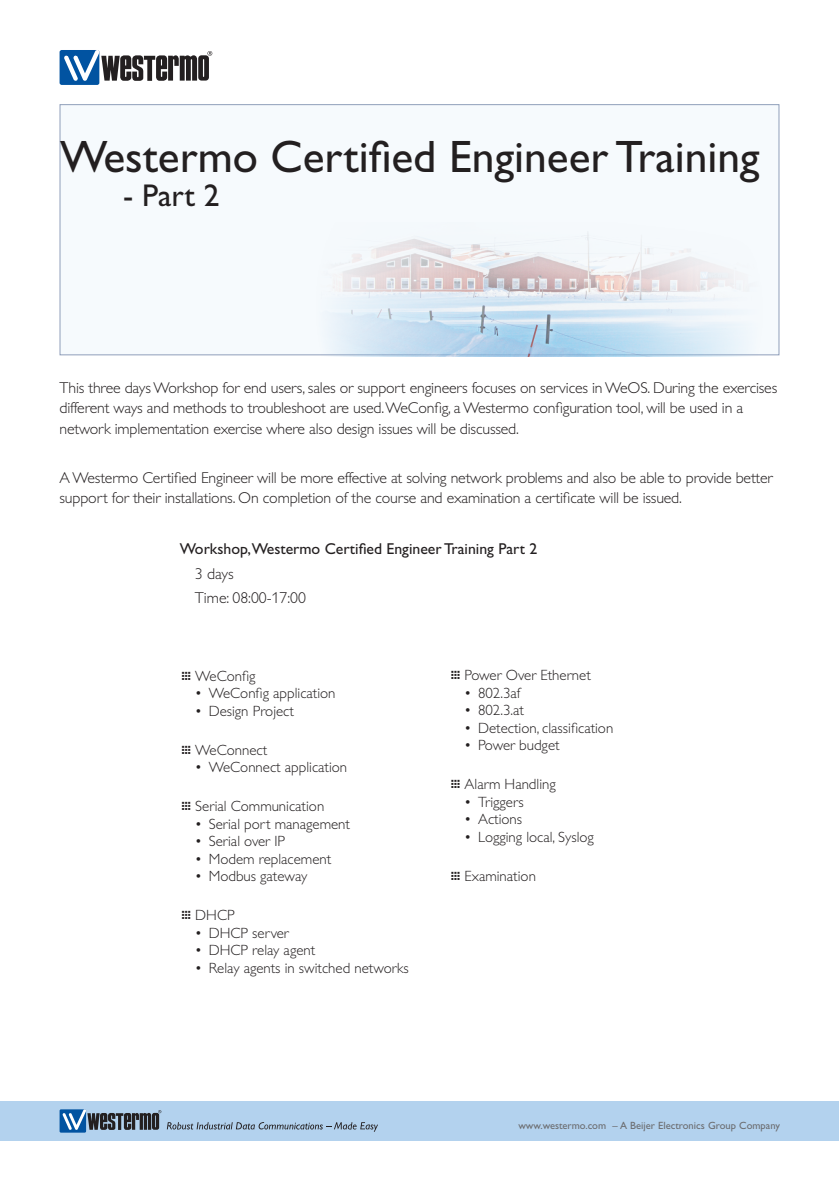
<style>
.page{position:relative;width:839px;height:1186px;background:#fff}
.page>*{position:absolute;margin:0;border:0;box-sizing:border-box;transform-origin:0 0}
.Hedline_page1{font:45.5px "Gill Alt One Mod";color:#231f20}
.Hedline2_page1{font:31.5px "Gill Alt One Mod";color:#231f20}
.t1{font:300 15.75px/20.5px "Gill Alt One Mod";letter-spacing:-.01em;color:#231f20}
.t2{font:15.75px "Gill Alt One Mod";color:#231f20}
.bullet2{font:300 14.88px "Gill Alt One Mod";color:#231f20}
.Bullet1{font:300 14.88px "Gill Alt One Mod";color:#231f20}
.t3{font:10.5px "Gill Alt One Mod";color:#6c6d70}
.s1{font-weight:400}
</style>
<div class="page">
<div style="left:0;top:1101px;width:838px;height:40px;background:#b3d2ee"></div>
<div style="left:60px;top:1109px;width:26px;height:23px;background:#0153a1"></div>
<svg style="left:62px;top:1109px;width:99px;height:21px"></svg>
<svg style="left:167px;top:1122px;width:211px;height:9px"></svg>
<div style="left:60px;top:50px;width:39px;height:35px;background:#0153a1;border-radius:2px"></div>
<svg style="left:64px;top:50px;width:148px;height:31px"></svg>
<div style="left:60px;top:104px;width:719px;height:251px;background:#f6fafd;border:1px solid #8f9fba"></div>
<img style="left:299px;top:222px;width:479px;height:134px">
<p class="Hedline_page1" style="left:60px;top:131px;width:701px">Westermo Certified Engineer Training</p>
<p class="Hedline2_page1" style="left:123px;top:178px;width:98px">- Part 2</p>
<p class="t1" style="left:60px;top:377px;width:719px">This three days Workshop for end users, sales or support engineers focuses on services in WeOS. During the exercises different ways and methods to troubleshoot are used.WeConfig, a Westermo configuration tool, will be used in a network implementation exercise where also design issues will be discussed.</p>
<p class="t1" style="left:60px;top:467px;width:714px">A Westermo Certified Engineer will be more effective at solving network problems and also be able to provide better support for their installations. On completion of the course and examination a certificate will be issued.</p>
<p class="t2" style="left:180px;top:540px;width:359px">Workshop,Westermo Certified Engineer Training Part 2</p>
<p class="t1" style="left:195px;top:563px;width:40px">3 days</p>
<p class="t1" style="left:195px;top:588px;width:113px">Time: 08:00-17:00</p>
<p class="Bullet1" style="left:181px;top:667px;width:76px"><span class="s1">…</span> WeConfig</p>
<p class="bullet2" style="left:195px;top:685px;width:142px">• WeConfig application</p>
<p class="bullet2" style="left:195px;top:702px;width:101px">• Design Project</p>
<p class="Bullet1" style="left:181px;top:741px;width:87px"><span class="s1">…</span> WeConnect</p>
<p class="bullet2" style="left:195px;top:759px;width:154px">• WeConnect application</p>
<p class="Bullet1" style="left:181px;top:797px;width:144px"><span class="s1">…</span> Serial Communication</p>
<p class="bullet2" style="left:195px;top:815px;width:157px">• Serial port management</p>
<p class="bullet2" style="left:195px;top:832px;width:92px">• Serial over IP</p>
<p class="bullet2" style="left:195px;top:850px;width:138px">• Modem replacement</p>
<p class="bullet2" style="left:195px;top:867px;width:114px">• Modbus gateway</p>
<p class="Bullet1" style="left:181px;top:906px;width:55px"><span class="s1">…</span> DHCP</p>
<p class="bullet2" style="left:195px;top:924px;width:96px">• DHCP server</p>
<p class="bullet2" style="left:195px;top:941px;width:122px">• DHCP relay agent</p>
<p class="bullet2" style="left:195px;top:959px;width:216px">• Relay agents in switched networks</p>
<p class="Bullet1" style="left:450px;top:667px;width:142px"><span class="s1">…</span> Power Over Ethernet</p>
<p class="bullet2" style="left:464px;top:684px;width:58px">• 802.3af</p>
<p class="bullet2" style="left:464px;top:702px;width:61px">• 802.3.at</p>
<p class="bullet2" style="left:464px;top:719px;width:151px">• Detection, classification</p>
<p class="bullet2" style="left:464px;top:737px;width:97px">• Power budget</p>
<p class="Bullet1" style="left:450px;top:776px;width:107px"><span class="s1">…</span> Alarm Handling</p>
<p class="bullet2" style="left:464px;top:793px;width:61px">• Triggers</p>
<p class="bullet2" style="left:464px;top:811px;width:60px">• Actions</p>
<p class="bullet2" style="left:464px;top:828px;width:131px">• Logging local, Syslog</p>
<p class="Bullet1" style="left:450px;top:867px;width:87px"><span class="s1">…</span> Examination</p>
<p class="t3" style="left:518px;top:1119px;width:263px">www.westermo.com – A Beijer Electronics Group Company</p>
</div>
